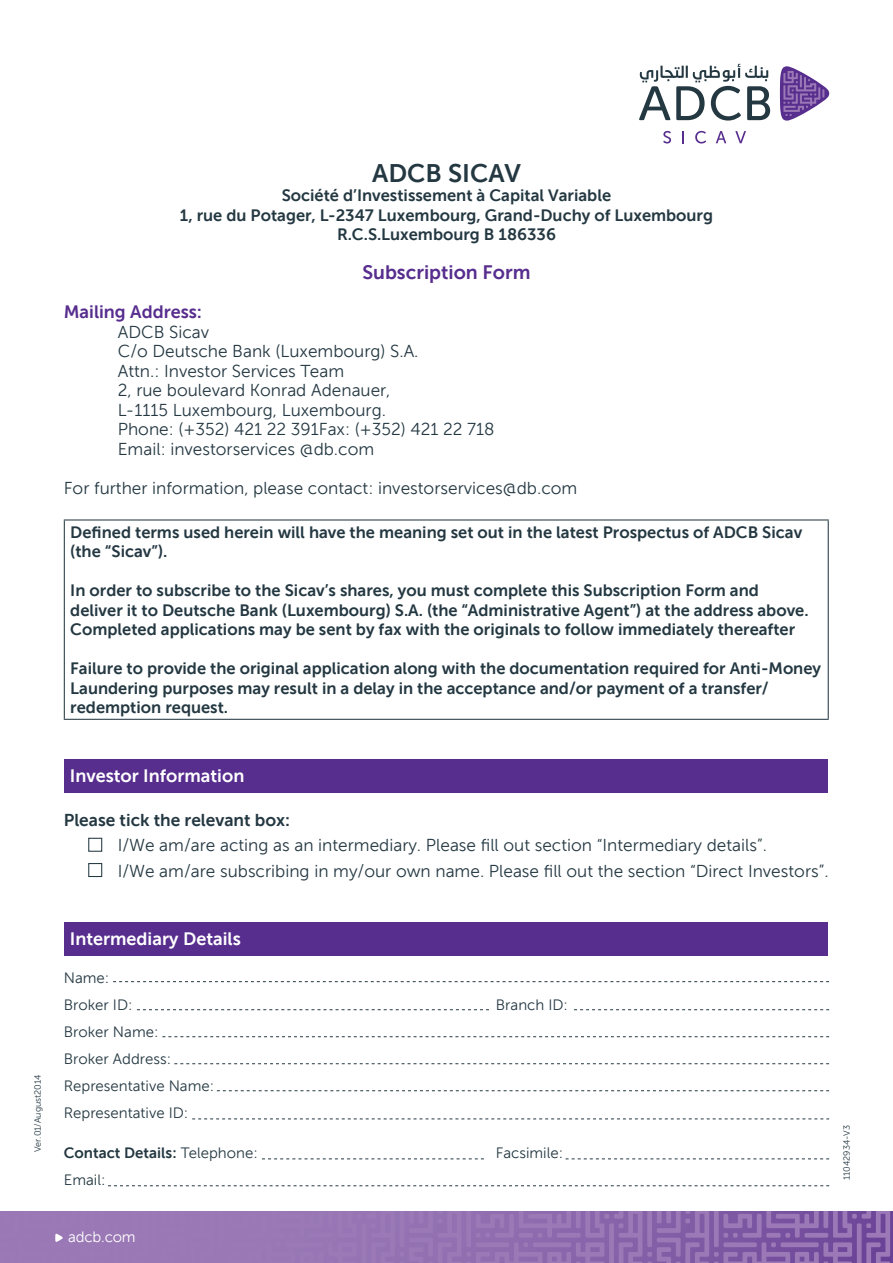
<style>
.page{position:relative;width:893px;height:1263px;background:#fff}
.page>*{position:absolute;margin:0;border:0;box-sizing:border-box;transform-origin:0 0}
.t1{font:25.5px "Museo Sans 700";color:#243842}
.t2{font:19.5px "Museo Sans 700";color:#572d8e}
.t3{font:18px "Museo Sans 700";color:#fff}
.t4{font:18px "Museo Sans 700";color:#572d8e}
.t5{font:17.25px/19.5px "Museo Sans 300";color:#243842}
.t6{font:17.25px "Museo Sans 700";color:#243842}
.t7{font:16.5px/19.5px "Museo Sans 700";color:#243842}
.t8{font:15px/27px "Museo Sans 300";color:#243842}
.t9{font:15px "Museo Sans 700";color:#243842}
.t10{font:15px "Museo Sans 300";letter-spacing:-.01em;color:#fff}
.t11{font:9px "Museo Sans 300";color:#243842}
.s1{font-family:"Museo Sans 300"}
</style>
<div class="page">
<svg style="left:0;top:1212px;width:893px;height:51px;background:#9270b1"></svg>
<svg style="left:55px;top:1234px;width:8px;height:8px"></svg>
<hr style="left:64px;top:519px;width:765px;height:1px;background:#243842">
<hr style="left:64px;top:520px;width:1px;height:199px;background:#243842">
<hr style="left:828px;top:520px;width:1px;height:199px;background:#243842">
<hr style="left:64px;top:719px;width:765px;height:1px;background:#243842">
<div style="left:64px;top:759px;width:764px;height:34px;background:#572d8e"></div>
<div style="left:64px;top:922px;width:764px;height:34px;background:#572d8e"></div>
<div style="left:88px;top:838px;width:14px;height:14px;background:#fff;border:1px solid #243842"></div>
<div style="left:88px;top:863px;width:14px;height:14px;background:#fff;border:1px solid #243842"></div>
<svg style="left:113px;top:981px;width:716px;height:1px"></svg>
<svg style="left:574px;top:1009px;width:255px;height:1px"></svg>
<svg style="left:137px;top:1009px;width:352px;height:1px"></svg>
<svg style="left:162px;top:1036px;width:667px;height:1px"></svg>
<svg style="left:174px;top:1063px;width:655px;height:1px"></svg>
<svg style="left:217px;top:1090px;width:612px;height:1px"></svg>
<svg style="left:192px;top:1119px;width:637px;height:1px"></svg>
<svg style="left:566px;top:1158px;width:263px;height:1px"></svg>
<svg style="left:262px;top:1158px;width:222px;height:1px"></svg>
<svg style="left:108px;top:1185px;width:721px;height:1px"></svg>
<svg style="left:639px;top:64px;width:131px;height:57px"></svg>
<svg style="left:780px;top:66px;width:49px;height:55px"></svg>
<svg style="left:663px;top:131px;width:8px;height:12px"></svg>
<svg style="left:682px;top:131px;width:2px;height:12px"></svg>
<svg style="left:695px;top:131px;width:11px;height:12px"></svg>
<svg style="left:716px;top:131px;width:10px;height:12px"></svg>
<svg style="left:735px;top:131px;width:11px;height:12px"></svg>
<p class="t11" style="left:33px;top:1152px;width:79px;rotate:-90deg">Ver.01/August2014</p>
<h1 class="t1" style="left:372px;top:159px;width:150px">ADCB SICAV</h1>
<p class="t7" style="left:180px;top:186px;width:535px;text-align:center">Société d’Investissement à Capital Variable<br>1, rue du Potager L, -2347 Luxembourg, Grand-Duchy of Luxembourg<br>R C. .S. Luxembourg B 186336</p>
<p class="t2" style="left:362px;top:262px;width:170px">Subscription Form</p>
<p class="t4" style="left:64px;top:302px;width:140px">Mailing Address:</p>
<p class="t5" style="left:118px;top:322px;width:378px">ADCB Sicav<br>C o/ Deutsche Bank (Luxembourg A.S) .<br>Attn.: Investor Services Team<br>2, rue boulevard Konrad Adenauer,<br>L-1115 Luxembourg, Luxembourg.<br>Phone (: +352) 421 22 391Fax ): +352( 421 22 718<br>Email: investorservices @db.com</p>
<p class="t5" style="left:64px;top:478px;width:515px">For further information, please contact: investorservices@db.com</p>
<p class="t7" style="left:70px;top:522px;width:733px">Defined terms used herein will have the meaning set out in the latest Prospectus of ADCB Sicav (the “Sicav .(“</p>
<p class="t7" style="left:70px;top:581px;width:740px">In order to subscribe to the Sicav s’ shares, you must complete this Subscription Form and deliver it to Deutsche Bank (Luxembourg A.S) (. the “Administrative Agent”) at the address above.<br>Completed applications may be sent by fax with the originals to follow immediately thereafter</p>
<p class="t7" style="left:70px;top:659px;width:752px">Failure to provide the original application along with the documentation required for Anti-Money<br>Laundering purposes may result in a delay in the acceptance and/or payment of a transfer/ redemption request.</p>
<p class="t3" style="left:70px;top:766px;width:176px">Investor Information</p>
<p class="t6" style="left:64px;top:810px;width:228px">Please tick the relevant box:</p>
<p class="t5" style="left:118px;top:833px;width:712px;line-height:25.5px">/I We am/are acting as an intermediary. Please fill out section “Intermediary details .“<br>/I We am/are subscribing in my/our own name. Please fill out the section “Direct Investors .“</p>
<p class="t3" style="left:70px;top:929px;width:173px">Intermediary Details</p>
<p class="t8" style="left:64px;top:964px;width:47px">Name:</p>
<p class="t8" style="left:64px;top:991px;width:152px">Broker ID:<br>Broker Name:<br>Broker Address:<br>Representative Name:<br>Representative ID:</p>
<p class="t9" style="left:64px;top:1144px;width:195px">Contact Details: <span class="s1">Telephone:</span></p>
<p class="t8" style="left:64px;top:1166px;width:43px">Email:</p>
<p class="t10" style="left:68px;top:1228px;width:69px">adcb.com</p>
<p class="t8" style="left:496px;top:991px;width:74px">Branch ID:</p>
<p class="t8" style="left:496px;top:1139px;width:69px">Facsimile:</p>
<p class="t11" style="left:842px;top:1180px;width:57px;rotate:-90deg">11042934-V3</p>
</div>
